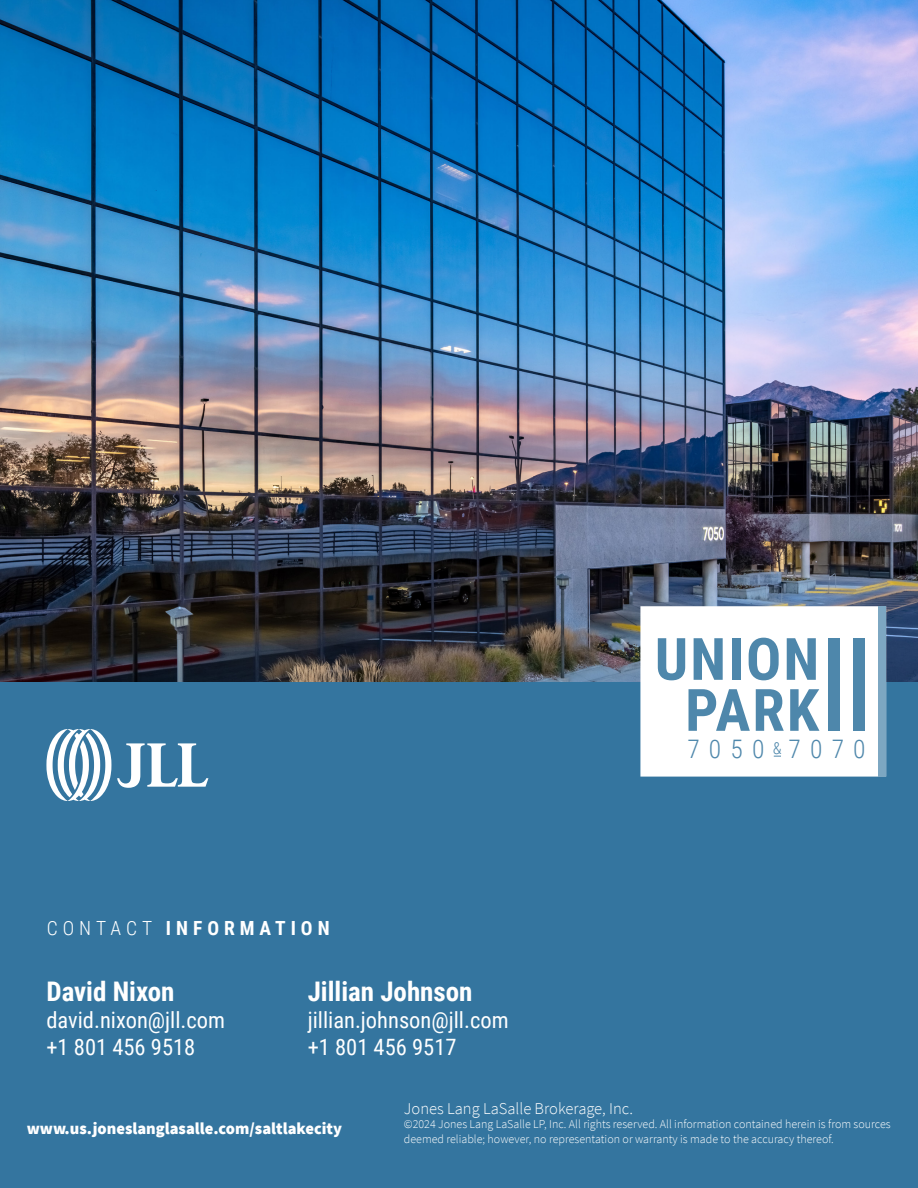
<style>
.page{position:relative;width:918px;height:1188px;background:#fff}
.page>*{position:absolute;margin:0;border:0;box-sizing:border-box;transform-origin:0 0}
.t1{font:130.5px "Roboto Condensed";color:#4e87ab}
.t2{font:700 58.5px "Roboto Condensed";letter-spacing:.035em;color:#4e87ab}
.t3{font:700 27px "Roboto Condensed";color:#fff}
.t4{font:300 25.5px "Roboto Condensed";letter-spacing:.36em;color:#4e87ab}
.t5{font:22.5px "Roboto Condensed";color:#fff}
.t6{font:700 19.5px "Roboto Condensed";letter-spacing:.255em;color:#fff}
.t7{font:900 16.5px "Source Sans Pro";color:#fff}
.t8{font:300 16.5px "Source Sans Pro";color:#fff}
.t9{font:300 16.5px "Roboto Condensed";color:#4e87ab}
.t10{font:300 12px/14.4px "Source Sans Pro";color:#fff}
.s1{font-weight:300}
.s2{font-size:16.5px;color:#fff}
</style>
<div class="page">
<img style="left:0;top:0;width:918px;height:683px">
<div style="left:0;top:683px;width:918px;height:505px;background:#34759f"></div>
<svg style="left:117px;top:743px;width:91px;height:45px"></svg>
<svg style="left:46px;top:729px;width:65px;height:71px"></svg>
<div style="left:640px;top:606px;width:246px;height:171px;background:#fff;border:6px solid #fff"></div>
<div style="left:879px;top:606px;width:7px;height:171px;background:#7da7c2"></div>
<p class="t6" style="left:47px;top:915px;width:284px"><span class="s1">CONTACT</span> INFORMATION</p>
<p class="t3" style="left:46px;top:973px;width:130px">David Nixon</p>
<p class="t5" style="left:46px;top:1004px;width:180px">david.nixon@jll.com</p>
<p class="t5" style="left:46px;top:1031px;width:150px">+1 801 456 9518</p>
<p class="t3" style="left:308px;top:973px;width:166px">Jillian Johnson</p>
<p class="t5" style="left:308px;top:1004px;width:202px">jillian.johnson@jll.com</p>
<p class="t5" style="left:308px;top:1031px;width:150px">+1 801 456 9517</p>
<p class="t2" style="left:655px;top:618px;width:166px">UNION</p>
<p class="t2" style="left:685px;top:669px;width:136px">PARK</p>
<p class="t4" style="left:687px;top:731px;width:180px">7050 <span class="s2">&amp;</span>7070</p>
<p class="t1" style="left:817px;top:593px;width:60px">II</p>
<p class="t9" style="left:773px;top:737px;width:10px">&amp;</p>
<p class="t7" style="left:27px;top:1117px;width:317px">www.us.joneslanglasalle.com/saltlakecity</p>
<p class="t8" style="left:404px;top:1098px;width:231px">Jones Lang LaSalle Brokerage, Inc.</p>
<p class="t10" style="left:404px;top:1117px;width:488px">©2024 Jones Lang LaSalle LP, Inc. All rights reserved. All information contained herein is from sources deemed reliable; however, no representation or warranty is made to the accuracy thereof.</p>
</div>
